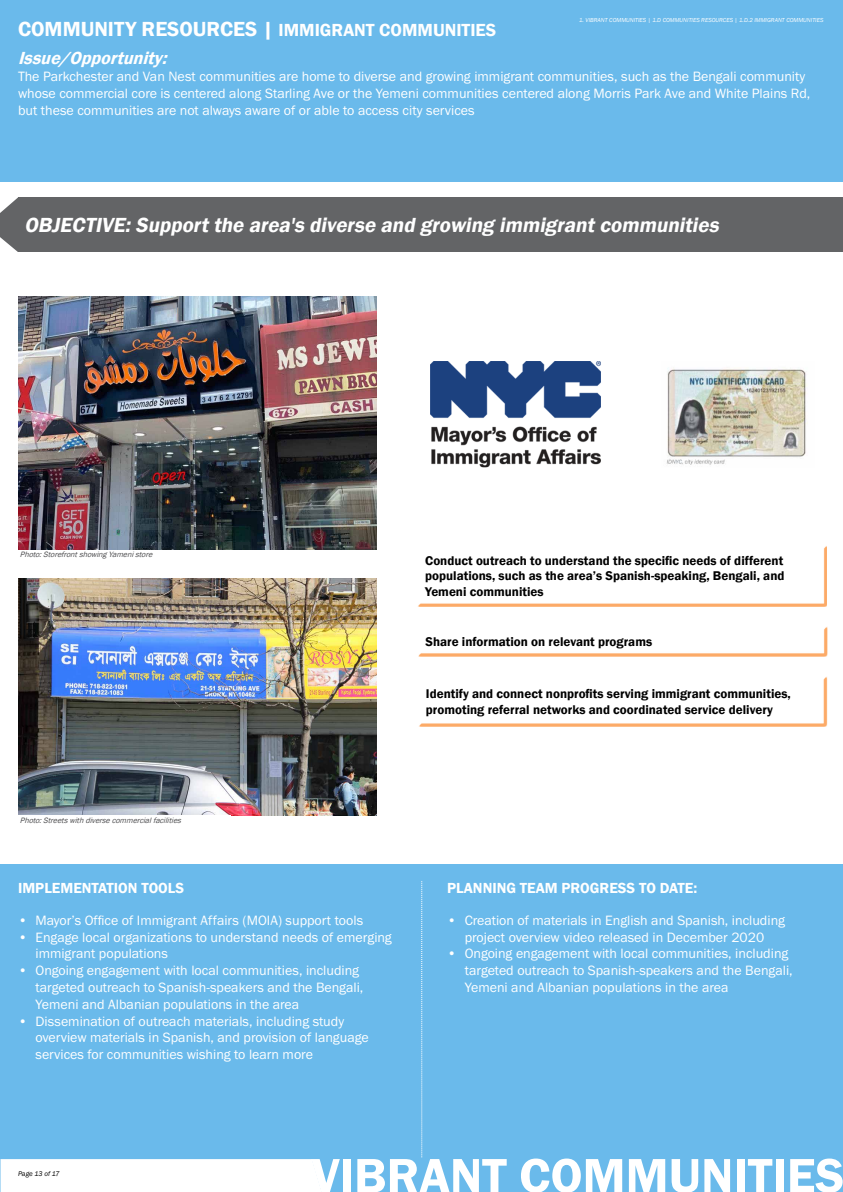
<style>
.page{position:relative;width:843px;height:1192px;background:#fff}
.page>*{position:absolute;margin:0;border:0;box-sizing:border-box;transform-origin:0 0}
.t1{font:600 50px "Franklin Gothic";color:#fff}
.t2{font:italic 600 21px "Franklin Gothic";color:#fff}
.t3{font:600 18px "Franklin Gothic";color:#fff}
.t4{font:italic 600 18px "Franklin Gothic";color:#fff}
.t5{font:600 15px "Franklin Gothic";color:#fff}
.t6{font:14px/16.8px "Franklin Gothic URW Boo";color:#fff}
.t7{font:600 13px/15.6px "Franklin Gothic";color:#000}
.t8{font:italic 8px "Franklin Gothic";color:#4d4d4f}
.t9{font:italic 7px "Franklin Gothic";color:#000}
.t10{font:italic 5.95px "Franklin Gothic";color:#fff}
.s1{font-size:21px}
</style>
<div class="page">
<div style="left:0;top:864px;width:842px;height:328px;background:#6abaeb"></div>
<div style="left:0;top:0;width:842px;height:182px;background:#6abaeb"></div>
<svg style="left:421px;top:881px;width:1px;height:276px"></svg>
<div style="left:0;top:1159px;width:322px;height:33px;background:#fff"></div>
<div style="left:18px;top:197px;width:824px;height:55px;background:#636466"></div>
<svg style="left:0;top:197px;width:18px;height:55px"></svg>
<img style="left:18px;top:297px;width:359px;height:253px">
<img style="left:18px;top:578px;width:359px;height:237px">
<img style="left:430px;top:361px;width:171px;height:106px">
<img style="left:666px;top:369px;width:142px;height:96px">
<svg style="left:418px;top:627px;width:409px;height:30px"></svg>
<svg style="left:419px;top:676px;width:408px;height:51px"></svg>
<p class="t3" style="left:18px;top:19px;width:480px"><span class="s1">COMMUNITY RESOURCES |</span> IMMIGRANT COMMUNITIES</p>
<p class="t10" style="left:579px;top:16px;width:246px">1. VIBRANT COMMUNITIES | 1.D COMMUNITIES RESOURCES | 1.D.2 IMMIGRANT COMMUNITIES</p>
<p class="t4" style="left:18px;top:47px;width:156px">Issue/Opportunity:</p>
<p class="t6" style="left:18px;top:68px;width:793px">The Parkchester and Van Nest communities are home to diverse and growing immigrant communities, such as the Bengali community whose commercial core is centered along Starling Ave or the Yemeni communities centered along Morris Park Ave and White Plains Rd, but these communities are not always aware of or able to access city services</p>
<h2 class="t2" style="left:24px;top:212px;width:700px">OBJECTIVE:Supportthe area's diverse and growing immigrantcommunities</h2>
<p class="t8" style="left:20px;top:549px;width:137px">Photo:StorefrontshowingYamenistore</p>
<p class="t8" style="left:20px;top:815px;width:165px">Photo:Streetswithdiversecommercialfacilities</p>
<p class="t7" style="left:425px;top:553px;width:361px;text-align:justify">Conduct outreach to understand the specific needs of different populations, such as the area’s Spanish-speaking, Bengali, and Yemeni communities</p>
<p class="t7" style="left:425px;top:634px;width:228px">Share information on relevant programs</p>
<p class="t7" style="left:426px;top:686px;width:366px">Identify and connect nonprofits serving immigrant communities, promoting referral networks and coordinated service delivery</p>
<p class="t5" style="left:18px;top:878px;width:168px">IMPLEMENTATION TOOLS</p>
<p class="t5" style="left:447px;top:878px;width:251px">PLANNING TEAM PROGRESS TO DATE:</p>
<p class="t6" style="left:18px;top:911px;width:346px">• Mayor’s Office of Immigrant Affairs (MOIA) support tools</p>
<p class="t6" style="left:36px;top:928px;width:358px;text-indent:-18px">• Engage local organizations to understand needs of emerging immigrant populations</p>
<p class="t6" style="left:36px;top:962px;width:329px;text-indent:-18px">• Ongoing engagement with local communities, including targeted outreach to Spanish-speakers and the Bengali,<br>Yemeni and Albanian populations in the area</p>
<p class="t6" style="left:36px;top:1012px;width:334px;text-indent:-18px">• Dissemination of outreach materials, including study overview materials in Spanish, and provision of language services for communities wishing to learn more</p>
<p class="t6" style="left:447px;top:911px;width:339px;text-align:center">• Creation of materials in English and Spanish, including project overview video released in December 2020</p>
<p class="t6" style="left:464px;top:945px;width:329px;text-indent:-18px">• Ongoing engagement with local communities, including targeted outreach to Spanish-speakers and the Bengali,<br>Yemeni and Albanian populations in the area</p>
<p class="t9" style="left:18px;top:1169px;width:43px">Page 13 of 17</p>
<h1 class="t1" style="left:311px;top:1144px;width:534px">VIBRANT COMMUNITIES</h1>
</div>
